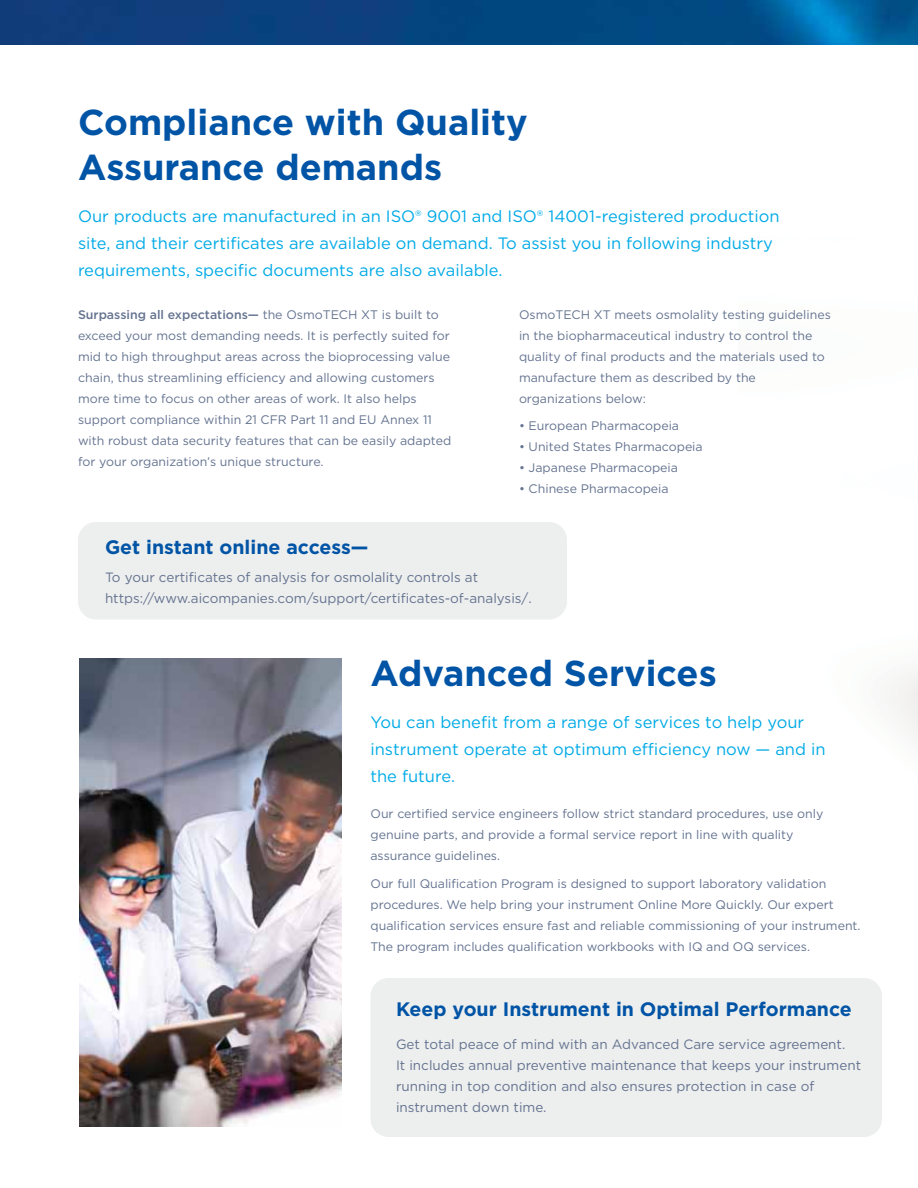
<style>
.page{position:relative;width:918px;height:1188px;background:#fff}
.page>*{position:absolute;margin:0;border:0;box-sizing:border-box;transform-origin:0 0}
.t1{font:700 36px/45px "Gotham";color:#0054a6}
.t2{font:700 19.5px "Gotham";color:#0054a6}
.t3{font:16.5px/27px "Gotham";color:#00aae7}
.t4{font:13.5px/21px "Gotham";color:#647390}
.t5{font:12.3px/21px "Gotham";color:#647390}
.s1{font-weight:500}
</style>
<div class="page">
<div style="left:370px;top:978px;width:512px;height:159px;background:#edeeee;border-radius:18px"></div>
<div style="left:78px;top:522px;width:489px;height:98px;background:#edeeee;border-radius:18px"></div>
<img style="left:80px;top:659px;width:262px;height:468px">
<img style="left:0;top:0;width:918px;height:45px">
<h1 class="t1" style="left:78px;top:103px;width:451px">Compliance with Quality<br>Assurance demands</h1>
<h3 class="t3" style="left:78px;top:204px;width:703px">Our products are manufactured in an ISO® 9001 and ISO® 14001-registered production site, and their certificates are available on demand. To assist you in following industry requirements, specific documents are also available.</h3>
<p class="t5" style="left:78px;top:305px;width:375px"><span class="s1">Surpassing all expectations—</span> the OsmoTECH XT is built to exceed your most demanding needs. It is perfectly suited for mid to high throughput areas across the bioprocessing value chain, thus streamlining efficiency and allowing customers more time to focus on other areas of work. It also helps support compliance within 21 CFR Part 11 and EU Annex 11 with robust data security features that can be easily adapted for your organization’s unique structure.</p>
<p class="t5" style="left:519px;top:305px;width:313px">OsmoTECH XT meets osmolality testing guidelines in the biopharmaceutical industry to control the quality of final products and the materials used to manufacture them as described by the organizations below:</p>
<p class="t5" style="left:519px;top:416px;width:162px">• European Pharmacopeia</p>
<p class="t5" style="left:519px;top:437px;width:185px">• United States Pharmacopeia</p>
<p class="t5" style="left:519px;top:458px;width:160px">• Japanese Pharmacopeia</p>
<p class="t5" style="left:519px;top:479px;width:151px">• Chinese Pharmacopeia</p>
<h2 class="t2" style="left:105px;top:540px;width:265px">Get instant online access—</h2>
<p class="t4" style="left:105px;top:568px;width:428px">To your certificates of analysis for osmolality controls at https://www.aicompanies.com/support/certificates-of-analysis/.</p>
<h1 class="t1" style="left:371px;top:654px;width:348px">Advanced Services</h1>
<h3 class="t3" style="left:371px;top:710px;width:457px">You can benefit from a range of services to help your instrument operate at optimum efficiency now — and in the future.</h3>
<p class="t5" style="left:371px;top:804px;width:454px">Our certified service engineers follow strict standard procedures, use only genuine parts, and provide a formal service report in line with quality assurance guidelines.</p>
<p class="t5" style="left:371px;top:874px;width:492px">Our full Qualification Program is designed to support laboratory validation procedures. We help bring your instrument Online More Quickly. Our expert qualification services ensure fast and reliable commissioning of your instrument.<br>The program includes qualification workbooks with IQ and OQ services.</p>
<h2 class="t2" style="left:396px;top:1002px;width:457px">Keep your Instrument in Optimal Performance</h2>
<p class="t4" style="left:396px;top:1034px;width:467px">Get total peace of mind with an Advanced Care service agreement.<br>It includes annual preventive maintenance that keeps your instrument running in top condition and also ensures protection in case of instrument down time.</p>
</div>
